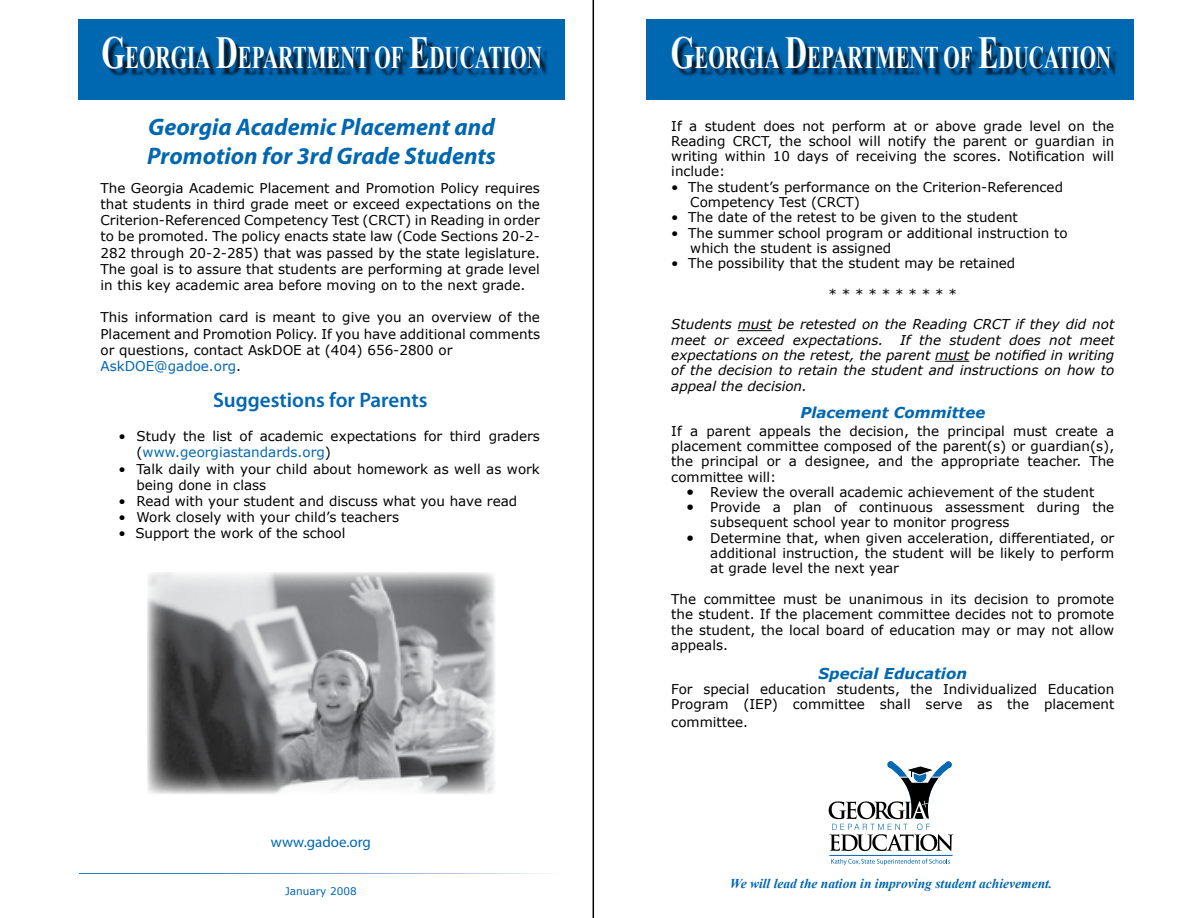
<style>
.page{position:relative;width:1188px;height:918px;background:#fff}
.page>*{position:absolute;margin:0;border:0;box-sizing:border-box;transform-origin:0 0}
.t1{font:700 31.5px "Times New Roman";color:#fff;scale:.67 1}
.t2{font:italic 700 24px/28.8px "Myriad Pro";color:#0067b1}
.t3{font:600 21px "Myriad Pro";color:#0067b1}
.t4{font:italic 700 15px "Verdana";color:#0067b1}
.t5{font:15px "Myriad Pro";color:#0067b1}
.t6{font:13.5px/15.3px "Verdana";color:#000}
.t7{font:italic 13.5px/15.3px "Verdana";color:#000}
.t8{font:italic 700 13.5px "Times New Roman";color:#0067b1}
.t9{font:10.5px "Verdana";color:#0067b1}
.s1{font-size:45.75px}
.s2{color:#0067b1}
.s3{font-size:15px}
</style>
<div class="page">
<hr style="left:593px;top:0;width:1px;height:918px;background:#000">
<div style="left:79px;top:19px;width:486px;height:81px;background:#0067b1"></div>
<div style="left:105px;top:39px;width:445px;height:38px;background:#000;opacity:.75"></div>
<div style="left:647px;top:19px;width:487px;height:81px;background:#0067b1"></div>
<div style="left:674px;top:39px;width:445px;height:38px;background:#000;opacity:.75"></div>
<svg style="left:79px;top:873px;width:467px;height:1px"></svg>
<img style="left:147px;top:572px;width:348px;height:222px">
<div style="left:888px;top:761px;width:6px;height:7px;background:#a0c6e0;border-radius:50%"></div>
<div style="left:887px;top:761px;width:7px;height:7px;border:1px solid #0368b1;border-radius:50%"></div>
<div style="left:945px;top:761px;width:7px;height:7px;border:1px solid #0368b1;border-radius:50%"></div>
<svg style="left:829px;top:762px;width:124px;height:89px"></svg>
<svg style="left:831px;top:859px;width:119px;height:6px"></svg>
<hr style="left:829px;top:855px;width:124px;height:1px;background:#0368b1">
<hr style="left:738px;top:330px;width:34px;height:1px;background:#000">
<hr style="left:935px;top:361px;width:34px;height:1px;background:#000">
<h1 class="t1" style="left:102px;top:35px;width:659px"><span class="s1">G</span>EORGIA <span class="s1">D</span>EPARTMENT OF <span class="s1">E</span>DUCATION</h1>
<h1 class="t1" style="left:671px;top:35px;width:659px"><span class="s1">G</span>EORGIA <span class="s1">D</span>EPARTMENT OF <span class="s1">E</span>DUCATION</h1>
<h2 class="t2" style="left:147px;top:112px;width:350px">Georgia Academic Placement and<br>Promotion for 3rd Grade Students</h2>
<p class="t6" style="left:671px;top:118px;width:445px;text-align:justify">If a student does not perform at or above grade level on the Reading CRCT, the school will notify the parent or guardian in writing within 10 days of receiving the scores. Notification will include:</p>
<p class="t6" style="left:690px;top:179px;width:374px;text-indent:-19px">• The student’s performance on the Criterion-Referenced<br>Competency Test (CRCT)</p>
<p class="t6" style="left:671px;top:209px;width:348px">• The date of the retest to be given to the student</p>
<p class="t6" style="left:690px;top:225px;width:379px;text-indent:-19px">• The summer school program or additional instruction to which the student is assigned</p>
<p class="t6" style="left:671px;top:255px;width:346px">• The possibility that the student may be retained</p>
<p class="t6" style="left:829px;top:286px;width:130px">* * * * * * * * * *</p>
<p class="t7" style="left:671px;top:316px;width:445px">Students must be retested on the Reading CRCT if they did not meet or exceed expectations.</p>
<p class="t6" style="left:100px;top:179px;width:441px;line-height:16.2px;text-align:justify">The Georgia Academic Placement and Promotion Policy requires that students in third grade meet or exceed expectations on the Criterion-Referenced Competency Test (CRCT) in Reading in order to be promoted. The policy enacts state law (Code Sections 20-2- 282 through 20-2-285) that was passed by the state legislature.<br>The goal is to assure that students are performing at grade level in this key academic area before moving on to the next grade.</p>
<p class="t6" style="left:100px;top:309px;width:441px;line-height:16.2px">This information card is meant to give you an overview of the Placement and Promotion Policy. If you have additional comments or questions, contact AskDOE at (404) 656-2800 or <span class="s2">AskDOE@gadoe.org</span>.</p>
<h3 class="t3" style="left:213px;top:387px;width:216px">Suggestions for Parents</h3>
<p class="t6" style="left:136px;top:428px;width:405px;line-height:16.2px;text-indent:-18px">• Study the list of academic expectations for third graders (<span class="s2">www.georgiastandards.org</span>)</p>
<p class="t6" style="left:136px;top:460px;width:405px;line-height:16.2px;text-indent:-18px">• Talk daily with your child about homework as well as work being done in class</p>
<p class="t6" style="left:119px;top:493px;width:400px">• Read with your student and discuss what you have read</p>
<p class="t6" style="left:119px;top:509px;width:282px">• Work closely with your child’s teachers</p>
<p class="t6" style="left:118px;top:525px;width:228px">• Support the work of the school</p>
<p class="t7" style="left:671px;top:332px;width:445px;text-align:justify;text-indent:229px">If the student does not meet expectations on the retest, the parent must be notified in writing of the decision to retain the student and instructions on how to appeal the decision.</p>
<p class="t4" style="left:800px;top:403px;width:187px">Placement Committee</p>
<p class="t6" style="left:671px;top:423px;width:445px;text-align:justify">If a parent appeals the decision, the principal must create a placement committee composed of the parent(s) or guardian(s), the principal or a designee, and the appropriate teacher. The committee will:</p>
<p class="t6" style="left:686px;top:484px;width:410px"><span class="s3">•</span> Review the overall academic achievement of the student</p>
<p class="t6" style="left:710px;top:499px;width:406px;text-indent:-24px"><span class="s3">•</span> Provide a plan of continuous assessment during the subsequent school year to monitor progress</p>
<p class="t6" style="left:710px;top:530px;width:406px;text-align:justify;text-indent:-24px"><span class="s3">•</span> Determine that, when given acceleration, differentiated, or additional instruction, the student will be likely to perform at grade level the next year</p>
<p class="t6" style="left:671px;top:591px;width:445px;text-align:justify">The committee must be unanimous in its decision to promote the student. If the placement committee decides not to promote the student, the local board of education may or may not allow appeals.</p>
<p class="t4" style="left:819px;top:664px;width:150px">Special Education</p>
<p class="t6" style="left:671px;top:681px;width:445px">For special education students, the Individualized Education<br>Program (IEP) committee shall serve as the placement</p>
<p class="t6" style="left:671px;top:714px;width:78px">committee.</p>
<p class="t5" style="left:271px;top:832px;width:102px">www.gadoe.org</p>
<p class="t9" style="left:285px;top:884px;width:73px">January 2008</p>
<p class="t8" style="left:730px;top:875px;width:324px">We will lead the nation in improving student achievement.</p>
</div>
